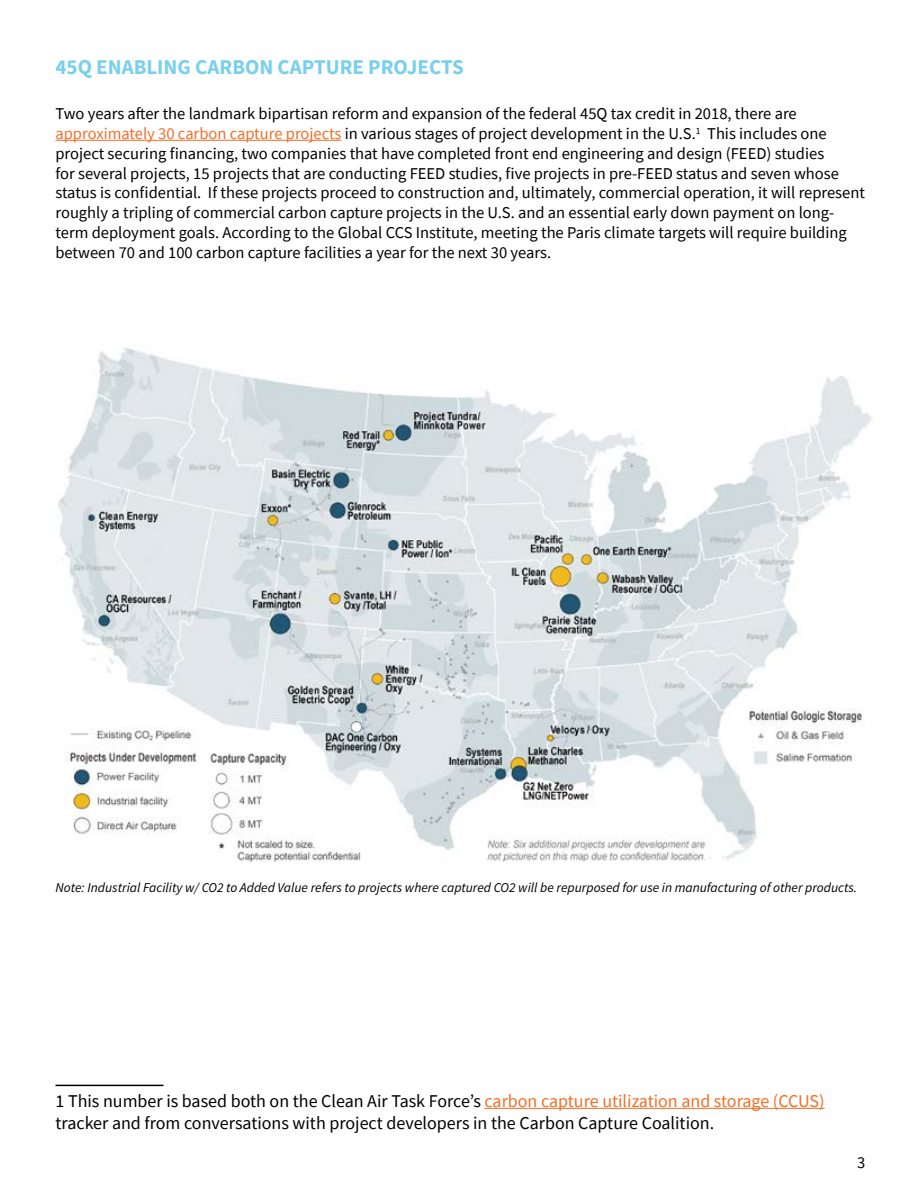
<style>
.page{position:relative;width:918px;height:1188px;background:#fff}
.page>*{position:absolute;margin:0;border:0;box-sizing:border-box;transform-origin:0 0}
.t1{font:700 21px "Source Sans Pro";color:#79d0ec}
.t2{font:18px/21.6px "Source Sans Pro";color:#000}
.t3{font:16.5px/19.8px "Source Sans Pro";color:#000}
.t4{font:italic 13.5px "Source Sans Pro";color:#000}
.s1{color:#f36d26}
</style>
<div class="page">
<hr style="left:56px;top:140px;width:286px;height:1px;background:#f36d26">
<hr style="left:56px;top:1085px;width:108px;height:1px;background:#000">
<hr style="left:485px;top:1108px;width:340px;height:1px;background:#f36d26">
<img style="left:58px;top:347px;width:815px;height:515px">
<p class="t1" style="left:56px;top:53px;width:410px">45Q ENABLING CARBON CAPTURE PROJECTS</p>
<p class="t3" style="left:56px;top:104px;width:811px">Two years after the landmark bipartisan reform and expansion of the federal 45Q tax credit in 2018, there are <span class="s1">approximately 30 carbon capture projects</span> in various stages of project development in the U.S.<sup>1</sup> This includes one project securing financing, two companies that have completed front end engineering and design (FEED) studies<br>for several projects, 15 projects that are conducting FEED studies, five projects in pre-FEED status and seven whose status is confidential. If these projects proceed to construction and, ultimately, commercial operation, it will represent roughly a tripling of commercial carbon capture projects in the U.S. and an essential early down payment on long&shy;term deployment goals. According to the Global CCS Institute, meeting the Paris climate targets will require building between 70 and 100 carbon capture facilities a year for the next 30 years.</p>
<p class="t4" style="left:56px;top:879px;width:803px">Note: Industrial Facility w/ CO2 to Added Value refers to projects where captured CO2 will be repurposed for use in manufacturing of other products.</p>
<p class="t2" style="left:56px;top:1090px;width:771px">1 This number is based both on the Clean Air Task Force’s <span class="s1">carbon capture utilization and storage (CCUS) </span>tracker and from conversations with project developers in the Carbon Capture Coalition.</p>
<p class="t3" style="left:857px;top:1152px;width:10px">3</p>
</div>
